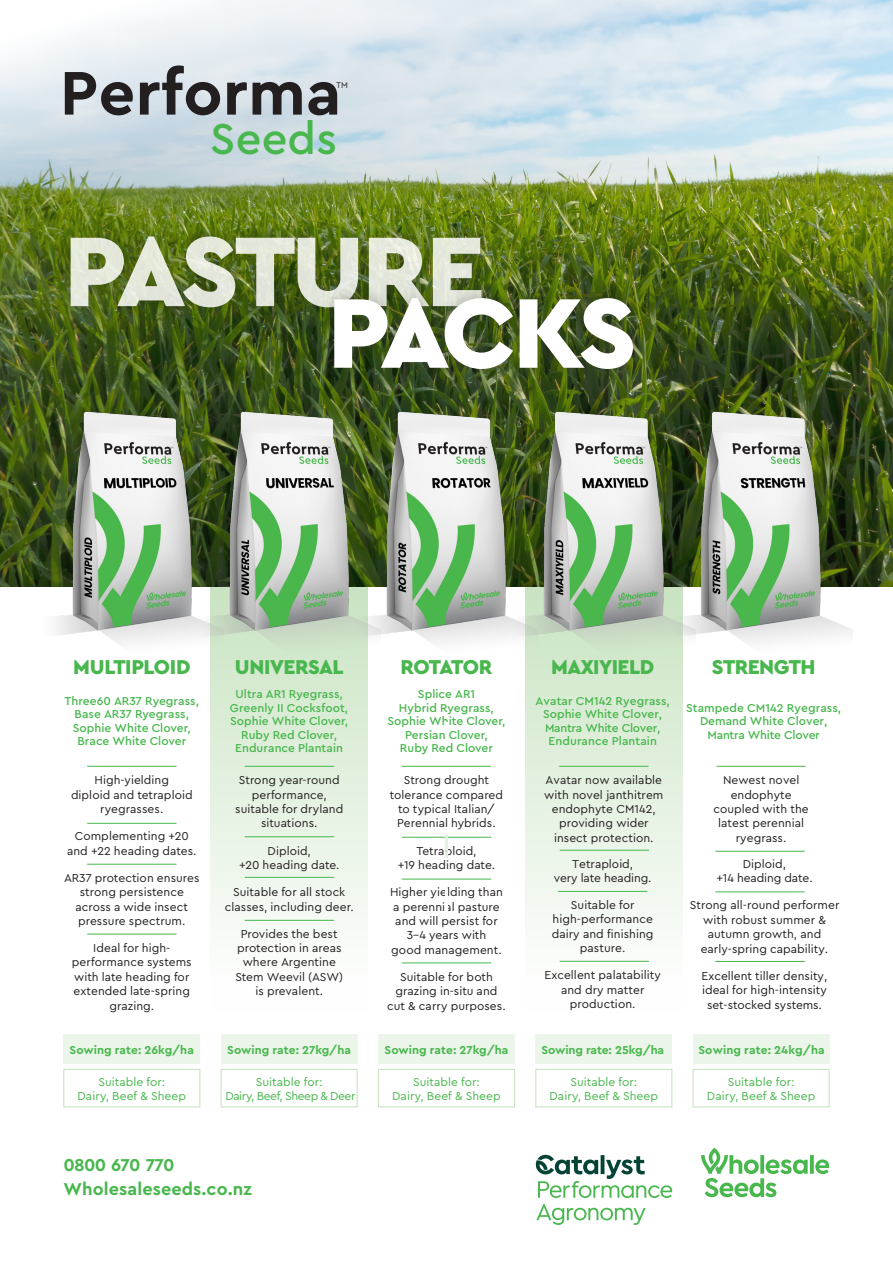
<style>
.page{position:relative;width:893px;height:1263px;background:#fff}
.page>*{position:absolute;margin:0;border:0;box-sizing:border-box;transform-origin:0 0}
.t1{font:900 103.65px "Cera Pro";letter-spacing:-.045em;color:#fff}
.t2{font:700 64.5px "Cera Pro";letter-spacing:.005em;color:#231f20}
.t3{font:500 45.3px "Cera Pro";letter-spacing:.005em;color:#48b74d}
.t4{font:900 21px "Cera Pro";letter-spacing:-.025em;color:#48b74d}
.t5{font:700 18px/23.7px "Cera Pro";letter-spacing:.005em;color:#48b74d}
.t6{font:12px/14.4px "Cera Pro";letter-spacing:.005em;color:#231f20;text-align:center}
.t7{font:500 12px/13.5px "Cera Pro";color:#48b74d;text-align:center}
.t8{font:12px/13.5px "Cera Pro";letter-spacing:.005em;color:#48b74d;text-align:center}
.t9{font:700 12px "Cera Pro";letter-spacing:.005em;color:#48b74d}
.t10{font:12px/13.5px "Cera Pro";letter-spacing:-.03em;color:#48b74d;text-align:center}
.t11{font:8.7px "Cera Pro";color:#231f20}
</style>
<div class="page">
<img style="left:0;top:0;width:893px;height:587px">
<svg style="left:0;top:0;width:797px;height:204px;background:#cedcd8"></svg>
<svg style="left:210px;top:657px;width:158px;height:268px"></svg>
<svg style="left:525px;top:657px;width:157px;height:305px"></svg>
<svg style="left:535px;top:1154px;width:137px;height:71px"></svg>
<svg style="left:701px;top:1148px;width:128px;height:49px"></svg>
<img style="left:42px;top:400px;width:157px;height:244px">
<img style="left:381px;top:400px;width:132px;height:244px">
<img style="left:199px;top:400px;width:182px;height:257px">
<img style="left:513px;top:400px;width:157px;height:257px">
<img style="left:670px;top:400px;width:182px;height:257px">
<div style="left:57px;top:223px;width:438px;height:98px;background:#231f20;opacity:.3"></div>
<hr style="left:87px;top:823px;width:89px;height:1px;background:#48b74d">
<hr style="left:402px;top:837px;width:89px;height:1px;background:#48b74d">
<hr style="left:245px;top:836px;width:89px;height:1px;background:#48b74d">
<hr style="left:87px;top:864px;width:89px;height:1px;background:#48b74d">
<hr style="left:558px;top:891px;width:89px;height:1px;background:#48b74d">
<hr style="left:402px;top:879px;width:89px;height:1px;background:#48b74d">
<hr style="left:245px;top:877px;width:89px;height:1px;background:#48b74d">
<hr style="left:715px;top:851px;width:90px;height:1px;background:#48b74d">
<hr style="left:715px;top:961px;width:90px;height:1px;background:#48b74d">
<hr style="left:560px;top:850px;width:89px;height:1px;background:#48b74d">
<hr style="left:715px;top:891px;width:90px;height:1px;background:#48b74d">
<hr style="left:87px;top:934px;width:89px;height:1px;background:#48b74d">
<hr style="left:402px;top:962px;width:89px;height:1px;background:#48b74d">
<hr style="left:245px;top:920px;width:89px;height:1px;background:#48b74d">
<hr style="left:402px;top:766px;width:89px;height:1px;background:#48b74d">
<hr style="left:245px;top:766px;width:89px;height:1px;background:#48b74d">
<hr style="left:87px;top:766px;width:89px;height:1px;background:#48b74d">
<hr style="left:559px;top:766px;width:89px;height:1px;background:#48b74d">
<hr style="left:716px;top:766px;width:90px;height:1px;background:#48b74d">
<div style="left:321px;top:285px;width:325px;height:97px;background:#231f20;opacity:.3"></div>
<div style="left:64px;top:1034px;width:136px;height:30px;background:#ebf5e9"></div>
<div style="left:63px;top:1069px;width:137px;height:38px;border:1px solid #cae4c3"></div>
<div style="left:221px;top:1034px;width:136px;height:30px;background:#ebf5e9"></div>
<div style="left:221px;top:1069px;width:137px;height:38px;border:1px solid #cae4c3"></div>
<div style="left:378px;top:1034px;width:136px;height:30px;background:#ebf5e9"></div>
<div style="left:378px;top:1069px;width:137px;height:38px;border:1px solid #cae4c3"></div>
<div style="left:536px;top:1034px;width:136px;height:30px;background:#ebf5e9"></div>
<div style="left:535px;top:1069px;width:137px;height:38px;border:1px solid #cae4c3"></div>
<div style="left:693px;top:1034px;width:136px;height:30px;background:#ebf5e9"></div>
<div style="left:693px;top:1069px;width:137px;height:38px;border:1px solid #cae4c3"></div>
<svg style="left:446px;top:836px;width:1px;height:22px"></svg>
<hr style="left:560px;top:961px;width:89px;height:1px;background:#48b74d">
<p class="t2" style="left:60px;top:50px;width:283px">Performa</p>
<p class="t3" style="left:210px;top:109px;width:128px">Seeds</p>
<p class="t11" style="left:336px;top:79px;width:13px">TM</p>
<h1 class="t1" style="left:64px;top:202px;width:423px">PASTURE</h1>
<p class="t1" style="left:327px;top:264px;width:310px">PACKS</p>
<p class="t4" style="left:73px;top:653px;width:119px">MULTIPLOID</p>
<p class="t7" style="left:65px;top:694px;width:136px">Three60 AR37 Ryegrass,<br>Base AR37 Ryegrass,<br>Sophie White Clover,<br>Brace White Clover</p>
<p class="t6" style="left:71px;top:772px;width:123px">High-yielding<br>diploid and tetraploid ryegrasses.</p>
<p class="t6" style="left:67px;top:828px;width:131px">Complementing +20 and +22 heading dates.</p>
<p class="t6" style="left:64px;top:870px;width:137px">AR37 protection ensures strong persistence across a wide insect pressure spectrum.</p>
<p class="t6" style="left:72px;top:940px;width:121px">Ideal for high&shy;performance systems with late heading for extended late-spring grazing.</p>
<p class="t9" style="left:70px;top:1041px;width:126px">Sowing rate: 26kg/ha</p>
<p class="t8" style="left:78px;top:1075px;width:110px">Suitable for:<br>Dairy, Beef &amp; Sheep</p>
<p class="t4" style="left:235px;top:653px;width:110px">UNIVERSAL</p>
<p class="t7" style="left:230px;top:687px;width:120px">Ultra AR1 Ryegrass,<br>Greenly II Cocksfoot,<br>Sophie White Clover,<br>Ruby Red Clover,<br>Endurance Plantain</p>
<p class="t6" style="left:235px;top:772px;width:110px">Strong year-round performance, suitable for dryland situations.</p>
<p class="t6" style="left:239px;top:843px;width:102px">Diploid,<br>+20 heading date.</p>
<p class="t6" style="left:225px;top:884px;width:130px">Suitable for all stock classes, including deer.</p>
<p class="t6" style="left:235px;top:926px;width:109px">Provides the best protection in areas where Argentine<br>Stem Weevil (ASW) is prevalent.</p>
<p class="t9" style="left:227px;top:1041px;width:125px">Sowing rate: 27kg/ha</p>
<p class="t10" style="left:225px;top:1075px;width:131px">Suitable for:<br>Dairy, Beef, Sheep &amp; Deer</p>
<p class="t5" style="left:63px;top:1152px;width:190px">0800 670 770<br>Wholesaleseeds.co.nz</p>
<p class="t4" style="left:400px;top:653px;width:94px">ROTATOR</p>
<p class="t7" style="left:387px;top:687px;width:120px">Splice AR1<br>Hybrid Ryegrass,<br>Sophie White Clover,<br>Persian Clover,<br>Ruby Red Clover</p>
<p class="t6" style="left:390px;top:772px;width:115px">Strong drought tolerance compared to typical Italian/<br>Perennial hybrids.</p>
<p class="t6" style="left:398px;top:843px;width:99px">Tetraploid,<br>+19 heading date.</p>
<p class="t6" style="left:390px;top:884px;width:114px">Higher yielding than a perennial pasture and will persist for<br>3–4 years with<br>good management.</p>
<p class="t6" style="left:387px;top:969px;width:120px">Suitable for both grazing in-situ and cut &amp; carry purposes.</p>
<p class="t9" style="left:385px;top:1041px;width:125px">Sowing rate: 27kg/ha</p>
<p class="t8" style="left:392px;top:1075px;width:110px">Suitable for:<br>Dairy, Beef &amp; Sheep</p>
<p class="t4" style="left:551px;top:653px;width:105px">MAXIYIELD</p>
<p class="t7" style="left:536px;top:693px;width:136px">Avatar CM142 Ryegrass,<br>Sophie White Clover,<br>Mantra White Clover,<br>Endurance Plantain</p>
<p class="t6" style="left:544px;top:772px;width:121px">Avatar now available with novel janthitrem endophyte CM142, providing wider insect protection.</p>
<p class="t6" style="left:554px;top:856px;width:99px">Tetraploid,<br>very late heading.</p>
<p class="t6" style="left:552px;top:897px;width:103px">Suitable for high-performance dairy and finishing pasture.</p>
<p class="t6" style="left:544px;top:968px;width:118px">Excellent palatability and dry matter production.</p>
<p class="t9" style="left:541px;top:1042px;width:124px">Sowing rate: 25kg/ha</p>
<p class="t8" style="left:550px;top:1075px;width:110px">Suitable for:<br>Dairy, Beef &amp; Sheep</p>
<p class="t4" style="left:712px;top:653px;width:105px">STRENGTH</p>
<p class="t7" style="left:686px;top:700px;width:157px">Stampede CM142 Ryegrass,<br>Demand White Clover,<br>Mantra White Clover</p>
<p class="t6" style="left:714px;top:772px;width:97px">Newest novel endophyte coupled with the latest perennial ryegrass.</p>
<p class="t6" style="left:716px;top:856px;width:98px">Diploid,<br>+14 heading date.</p>
<p class="t6" style="left:690px;top:898px;width:151px">Strong all-round performer with robust summer &amp; autumn growth, and early-spring capability.</p>
<p class="t6" style="left:701px;top:968px;width:127px">Excellent tiller density, ideal for high-intensity set-stocked systems.</p>
<p class="t9" style="left:698px;top:1042px;width:128px">Sowing rate: 24kg/ha</p>
<p class="t8" style="left:707px;top:1075px;width:110px">Suitable for:<br>Dairy, Beef &amp; Sheep</p>
</div>
